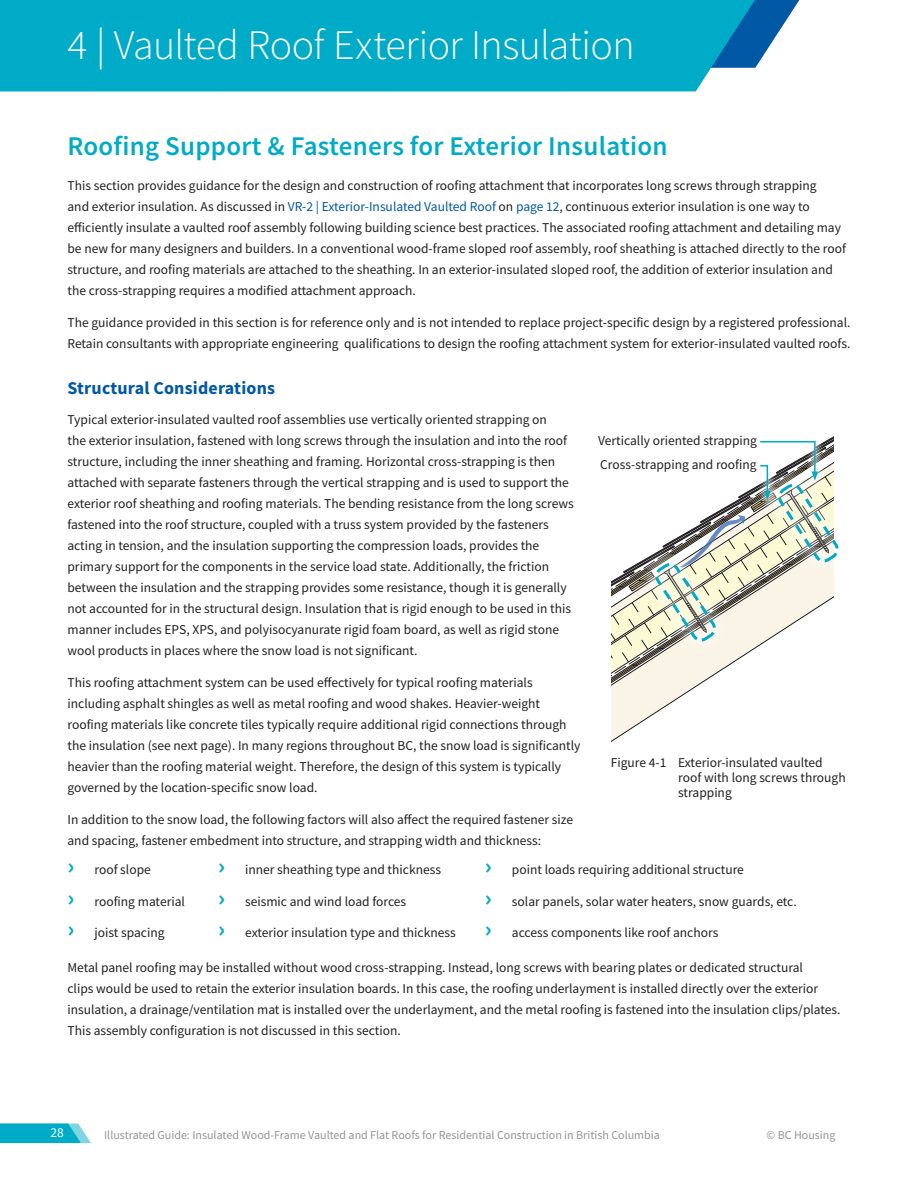
<style>
.page{position:relative;width:918px;height:1188px;background:#fff}
.page>*{position:absolute;margin:0;border:0;box-sizing:border-box;transform-origin:0 0}
.t1{font:300 42px "Source Sans Pro";letter-spacing:-.015em;color:#fff}
.t2{font:600 27px "Source Sans Pro";letter-spacing:.01em;color:#00abc8}
.t3{font:700 18px "Source Sans Pro";letter-spacing:.01em;color:#0158a4}
.t4{font:13.5px/21px "Source Sans Pro";color:#231f20}
.t5{font:13.5px "Source Sans Pro";color:#fff}
.t6{font:12px "Source Sans Pro";color:#939598}
.s1{color:#0158a4}
.s2{font-weight:700;font-size:24px;color:#00abc8}
</style>
<div class="page">
<svg style="left:611px;top:706px;width:56px;height:36px"></svg>
<svg style="left:0;top:1124px;width:91px;height:19px;background:#1fb5ce"></svg>
<svg style="left:777px;top:0;width:23px;height:35px"></svg>
<div style="left:0;top:0;width:777px;height:91px;background:#00abc8"></div>
<svg style="left:611px;top:436px;width:228px;height:270px"></svg>
<h1 class="t1" style="left:94px;top:19px;width:569px">4 | Vaulted R of Exterior Insulation</h1>
<h1 class="t1" style="left:68px;top:19px;width:569px">4 | Vaulted Roof Exterior Insulation</h1>
<h2 class="t2" style="left:68px;top:129px;width:602px">Roofing Support &amp; Fasteners for Exterior Insulation</h2>
<p class="t4" style="left:68px;top:175px;width:780px">This section provides guidance for the design and construction of roofing attachment that incorporates long screws through strapping<br>and exterior insulation. As discussed in <span class="s1">VR-2 | Exterior-Insulated Vaulted Roof</span> on <span class="s1">page 12</span>, continuous exterior insulation is one way to efficiently insulate a vaulted roof assembly following building science best practices. The associated roofing attachment and detailing may be new for many designers and builders. In a conventional wood-frame sloped roof assembly, roof sheathing is attached directly to the roof structure, and roofing materials are attached to the sheathing. In an exterior-insulated sloped roof, the addition of exterior insulation and the cross-strapping requires a modified attachment approach.</p>
<p class="t4" style="left:68px;top:312px;width:785px">The guidance provided in this section is for reference only and is not intended to replace project-specific design by a registered professional.<br>Retain consultants with appropriate engineering qualifications to design the roofing attachment system for exterior-insulated vaulted roofs.</p>
<h3 class="t3" style="left:68px;top:376px;width:209px">Structural Considerations</h3>
<p class="t4" style="left:68px;top:409px;width:508px">Typical exterior-insulated vaulted roof assemblies use vertically oriented strapping on<br>the exterior insulation, fastened with long screws through the insulation and into the roof structure, including the inner sheathing and framing. Horizontal cross-strapping is then attached with separate fasteners through the vertical strapping and is used to support the exterior roof sheathing and roofing materials. The bending resistance from the long screws fastened into the roof structure, coupled with a truss system provided by the fasteners acting in tension, and the insulation supporting the compression loads, provides the primary support for the components in the service load state. Additionally, the friction between the insulation and the strapping provides some resistance, though it is generally not accounted for in the structural design. Insulation that is rigid enough to be used in this manner includes EPS, XPS, and polyisocyanurate rigid foam board, as well as rigid stone wool products in places where the snow load is not significant.</p>
<p class="t4" style="left:68px;top:672px;width:515px">This roofing attachment system can be used effectively for typical roofing materials including asphalt shingles as well as metal roofing and wood shakes. Heavier-weight roofing materials like concrete tiles typically require additional rigid connections through the insulation (see next page). In many regions throughout BC, the snow load is significantly heavier than the roofing material weight. Therefore, the design of this system is typically governed by the location-specific snow load.</p>
<p class="t4" style="left:68px;top:809px;width:507px">In addition to the snow load, the following factors will also affect the required fastener size and spacing, fastener embedment into structure, and strapping width and thickness:</p>
<p class="t4" style="left:598px;top:430px;width:161px">Vertically oriented strapping</p>
<p class="t4" style="left:600px;top:454px;width:158px">Cross-strapping and roofing</p>
<p class="t4" style="left:678px;top:755px;width:169px;line-height:15px;text-indent:-68px">Figure 4-1 Exterior-insulated vaulted roof with long screws through strapping</p>
<p class="t4" style="left:67px;top:859px;width:85px"><span class="s2">›</span> roof slope</p>
<p class="t4" style="left:67px;top:891px;width:119px"><span class="s2">›</span> roofing material</p>
<p class="t4" style="left:67px;top:922px;width:99px"><span class="s2">›</span> joist spacing</p>
<p class="t4" style="left:218px;top:859px;width:225px"><span class="s2">›</span> inner sheathing type and thickness</p>
<p class="t4" style="left:218px;top:891px;width:190px"><span class="s2">›</span> seismic and wind load forces</p>
<p class="t4" style="left:218px;top:922px;width:239px"><span class="s2">›</span> exterior insulation type and thickness</p>
<p class="t4" style="left:485px;top:859px;width:261px"><span class="s2">›</span> point loads requiring additional structure</p>
<p class="t4" style="left:485px;top:891px;width:313px"><span class="s2">›</span> solar panels, solar water heaters, snow guards, etc.</p>
<p class="t4" style="left:485px;top:922px;width:235px"><span class="s2">›</span> access components like roof anchors</p>
<p class="t4" style="left:68px;top:957px;width:775px">Metal panel roofing may be installed without wood cross-strapping. Instead, long screws with bearing plates or dedicated structural<br>clips would be used to retain the exterior insulation boards. In this case, the roofing underlayment is installed directly over the exterior insulation, a drainage/ventilation mat is installed over the underlayment, and the metal roofing is fastened into the insulation clips/plates.<br>This assembly configuration is not discussed in this section.</p>
<p class="t5" style="left:50px;top:1124px;width:15px">28</p>
<p class="t6" style="left:104px;top:1127px;width:557px">Illustrated Guide: Insulated Wood-Frame Vaulted and Flat Roofs for Residential Construction in British Columbia</p>
<p class="t6" style="left:766px;top:1127px;width:71px">© BC Housing</p>
</div>
